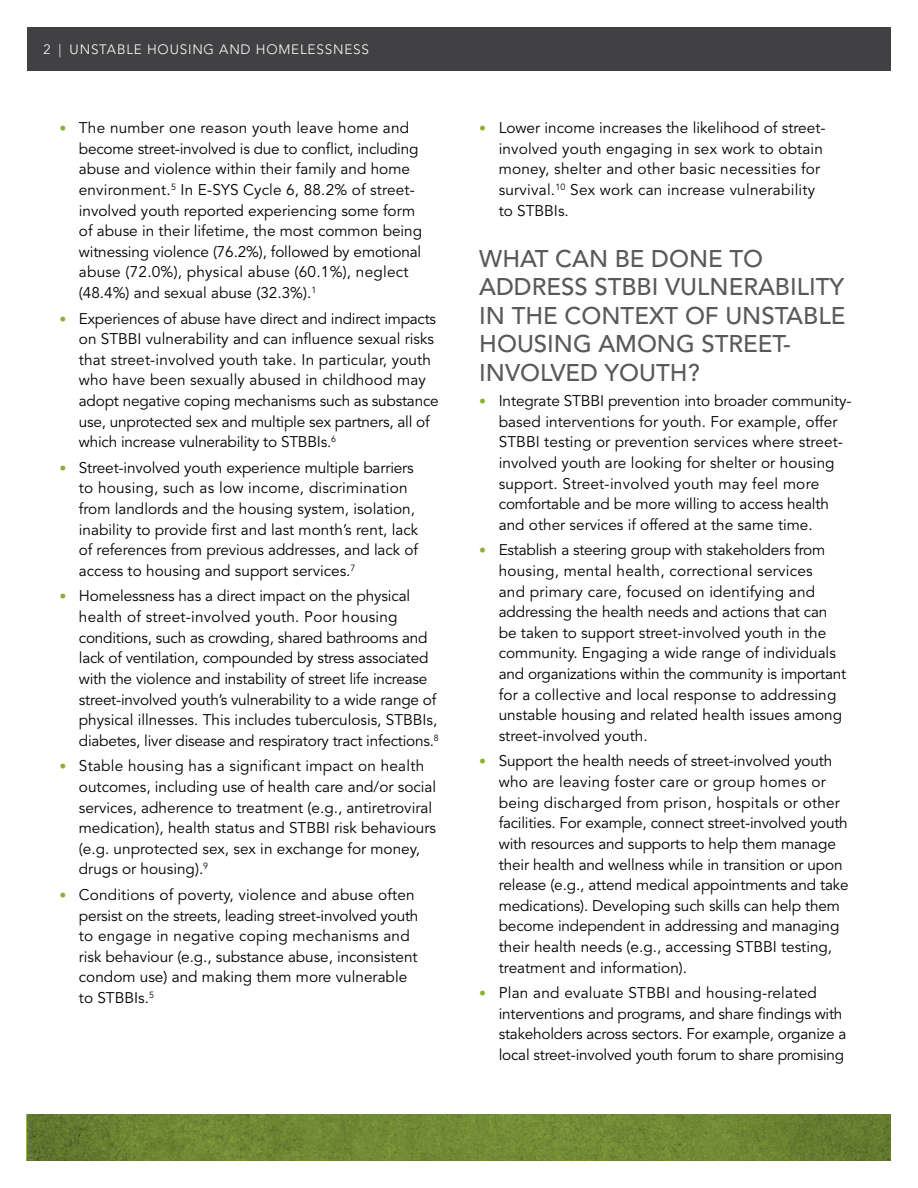
<style>
.page{position:relative;width:918px;height:1188px;background:#fff}
.page>*{position:absolute;margin:0;border:0;box-sizing:border-box;transform-origin:0 0}
.t1{font:500 24px/28.5px "Avenir LT Std";color:#58595b}
.t2{font:15.3px/20.5px "Avenir LT Std";color:#000}
.t3{font:300 13.5px "Avenir LT Std";letter-spacing:.06em;color:#fff}
.s1{font-size:13.8px;color:#8cb036}
</style>
<div class="page">
<div style="left:27px;top:27px;width:864px;height:44px;background:#414042"></div>
<svg style="left:27px;top:1115px;width:864px;height:46px;background:#6d8533"></svg>
<p class="t3" style="left:43px;top:41px;width:327px">2 | UNSTABLE HOUSING AND HOMELESSNESS</p>
<p class="t2" style="left:79px;top:118px;width:345px;text-indent:-19px"><span class="s1">•</span> The number one reason youth leave home and become street-involved is due to conflict, including abuse and violence within their family and home environment.<sup>5</sup> In E-SYS Cycle 6, 88.2% of street&shy;involved youth reported experiencing some form of abuse in their lifetime, the most common being witnessing violence (76.2%), followed by emotional abuse (72.0%), physical abuse (60.1%), neglect (48.4%) and sexual abuse (32.3%).<sup>1</sup></p>
<p class="t2" style="left:79px;top:308px;width:361px;text-indent:-20px"><span class="s1">•</span> Experiences of abuse have direct and indirect impacts on STBBI vulnerability and can influence sexual risks that street-involved youth take. In particular, youth who have been sexually abused in childhood may adopt negative coping mechanisms such as substance use, unprotected sex and multiple sex partners, all of which increase vulnerability to STBBIs.<sup>6</sup></p>
<p class="t2" style="left:79px;top:458px;width:341px;text-indent:-20px"><span class="s1">•</span> Street-involved youth experience multiple barriers to housing, such as low income, discrimination from landlords and the housing system, isolation, inability to provide first and last month’s rent, lack of references from previous addresses, and lack of access to housing and support services.<sup>7</sup></p>
<p class="t2" style="left:79px;top:586px;width:361px;text-indent:-20px"><span class="s1">•</span> Homelessness has a direct impact on the physical health of street-involved youth. Poor housing conditions, such as crowding, shared bathrooms and lack of ventilation, compounded by stress associated with the violence and instability of street life increase street-involved youth’s vulnerability to a wide range of physical illnesses. This includes tuberculosis, STBBIs, diabetes, liver disease and respiratory tract infections.<sup>8</sup></p>
<p class="t2" style="left:79px;top:756px;width:359px;text-indent:-20px"><span class="s1">•</span> Stable housing has a significant impact on health outcomes, including use of health care and/or social services, adherence to treatment (e.g., antiretroviral medication), health status and STBBI risk behaviours (e.g. unprotected sex, sex in exchange for money, drugs or housing).<sup>9</sup></p>
<p class="t2" style="left:79px;top:885px;width:341px;text-indent:-20px"><span class="s1">•</span> Conditions of poverty, violence and abuse often persist on the streets, leading street-involved youth to engage in negative coping mechanisms and risk behaviour (e.g., substance abuse, inconsistent condom use) and making them more vulnerable to STBBIs.<sup>5</sup></p>
<p class="t2" style="left:499px;top:118px;width:328px;text-indent:-19px"><span class="s1">•</span> Lower income increases the likelihood of street&shy;involved youth engaging in sex work to obtain money, shelter and other basic necessities for survival.<sup>10</sup> Sex work can increase vulnerability to STBBIs.</p>
<h1 class="t1" style="left:479px;top:245px;width:368px">WHAT CAN BE DONE TO<br>ADDRESS STBBI VULNERABILITY<br>IN THE CONTEXT OF UNSTABLE<br>HOUSING AMONG STREET-<br>INVOLVED YOUTH?</h1>
<p class="t2" style="left:499px;top:391px;width:354px;text-indent:-20px"><span class="s1">•</span> Integrate STBBI prevention into broader community&shy;based interventions for youth. For example, offer STBBI testing or prevention services where street&shy;involved youth are looking for shelter or housing support. Street-involved youth may feel more comfortable and be more willing to access health and other services if offered at the same time.</p>
<p class="t2" style="left:499px;top:540px;width:349px;text-indent:-20px"><span class="s1">•</span> Establish a steering group with stakeholders from housing, mental health, correctional services<br>and primary care, focused on identifying and addressing the health needs and actions that can be taken to support street-involved youth in the community. Engaging a wide range of individuals and organizations within the community is important for a collective and local response to addressing unstable housing and related health issues among street-involved youth.</p>
<p class="t2" style="left:499px;top:751px;width:351px;text-indent:-20px"><span class="s1">•</span> Support the health needs of street-involved youth who are leaving foster care or group homes or being discharged from prison, hospitals or other facilities. For example, connect street-involved youth with resources and supports to help them manage their health and wellness while in transition or upon release (e.g., attend medical appointments and take medications). Developing such skills can help them become independent in addressing and managing their health needs (e.g., accessing STBBI testing, treatment and information).</p>
<p class="t2" style="left:499px;top:983px;width:349px;text-indent:-20px"><span class="s1">•</span> Plan and evaluate STBBI and housing-related interventions and programs, and share findings with stakeholders across sectors. For example, organize a local street-involved youth forum to share promising</p>
</div>
